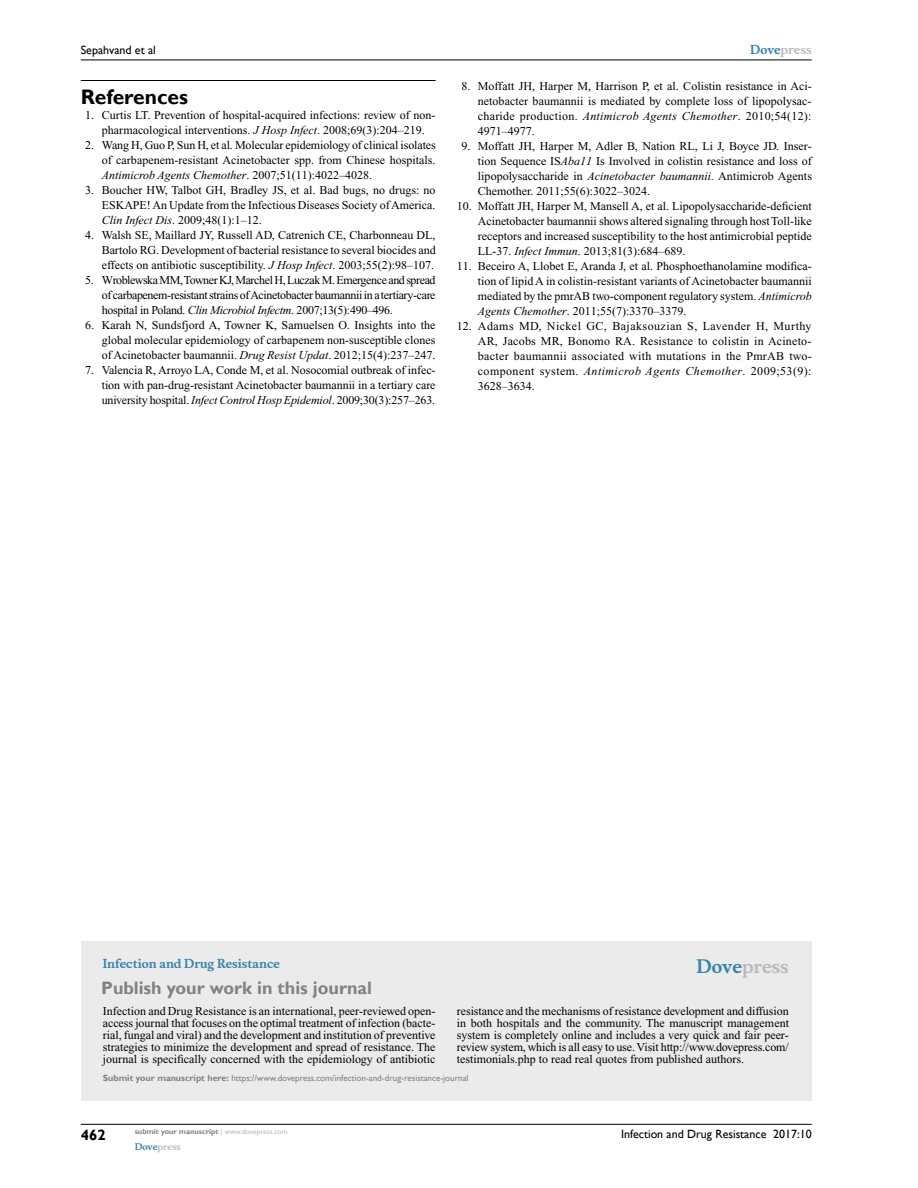
<style>
.page{position:relative;width:918px;height:1188px;background:#fff}
.page>*{position:absolute;margin:0;border:0;box-sizing:border-box;transform-origin:0 0}
.t1{font:700 21px "Gill Sans";color:#000}
.t2{font:700 18px "Gill Sans";color:#808285}
.t3{font:700 18px "Musee";color:#b8babc}
.t4{font:700 15px "Gill Sans";color:#000}
.t5{font:12px/15px "Times New Roman";color:#000;text-align:justify}
.t6{font:12px "Gill Sans";color:#000}
.t7{font:700 12px "Musee";color:#3785ad}
.t8{font:700 12px "Musee";color:#b8babc}
.t9{font:9px "Gill Sans";color:#808285}
.t10{font:700 9px "Musee";color:#b8babc}
.t11{font:700 7.5px "Gill Sans";color:#808285}
.s1{font-style:italic}
.s2{color:#3785ad}
.s3{font-weight:700}
.s4{font-weight:400;color:#b8babc}
</style>
<div class="page">
<div style="left:81px;top:941px;width:731px;height:160px;background:#ebebec"></div>
<hr style="left:81px;top:1124px;width:731px;height:1px;background:#000">
<hr style="left:81px;top:60px;width:731px;height:1px;background:#000">
<hr style="left:81px;top:80px;width:355px;height:1px;background:#000">
<p class="t6" style="left:81px;top:43px;width:77px">Sepahvand et al</p>
<h1 class="t1" style="left:81px;top:84px;width:109px">References</h1>
<p class="t5" style="left:85px;top:107px;width:352px;text-align:center">1. Curtis LT. Prevention of hospital-acquired infections: review of non&shy;pharmacological interventions. <span class="s1">J Hosp Infect</span>. 2008;69(3):204–219.</p>
<p class="t5" style="left:102px;top:137px;width:336px;text-indent:-16px">2. Wang H, Guo P, Sun H, et al. Molecular epidemiology of clinical isolates of carbapenem-resistant Acinetobacter spp. from Chinese hospitals.<br><span class="s1">Antimicrob Agents Chemother</span>. 2007;51(11):4022–4028.</p>
<p class="t5" style="left:102px;top:182px;width:335px;text-indent:-16px">3. Boucher HW, Talbot GH, Bradley JS, et al. Bad bugs, no drugs: no ESKAPE! An Update from the Infectious Diseases Society of America.<br><span class="s1">Clin Infect Dis</span>. 2009;48(1):1–12.</p>
<p class="t5" style="left:102px;top:227px;width:336px;text-indent:-16px">4. Walsh SE, Maillard JY, Russell AD, Catrenich CE, Charbonneau DL, Bartolo RG. Development of bacterial resistance to several biocides and effects on antibiotic susceptibility. <span class="s1">J Hosp Infect</span>. 2003;55(2):98–107.</p>
<p class="t5" style="left:102px;top:272px;width:335px;text-indent:-16px">5. Wroblewska MM, Towner KJ, Marchel H, Luczak M. Emergence and spread of carbapenem-resistant strains of Acinetobacter baumannii in atertiary-care hospital in Poland. <span class="s1">Clin Microbiol Infectm</span>. 2007;13(5):490–496.</p>
<p class="t5" style="left:102px;top:317px;width:335px;text-indent:-16px">6. Karah N, Sundsfjord A, Towner K, Samuelsen O. Insights into the global molecular epidemiology of carbapenem non-susceptible clones of Acinetobacter baumannii. <span class="s1">Drug Resist Updat</span>. 2012;15(4):237–247.</p>
<p class="t5" style="left:102px;top:362px;width:335px;text-indent:-16px">7. Valencia R, Arroyo LA, Conde M, et al. Nosocomial outbreak of infec&shy;tion with pan-drug-resistant Acinetobacter baumannii in a tertiary care university hospital. <span class="s1">Infect Control Hosp Epidemiol</span>. 2009;30(3):257–263.</p>
<p class="t8" style="left:750px;top:43px;width:63px"><span class="s2">Dove</span>press</p>
<p class="t5" style="left:478px;top:79px;width:335px;text-indent:-17px">8. Moffatt JH, Harper M, Harrison P, et al. Colistin resistance in Aci&shy;netobacter baumannii is mediated by complete loss of lipopolysac&shy;charide production. <span class="s1">Antimicrob Agents Chemother</span>. 2010;54(12):<br>4971–4977.</p>
<p class="t5" style="left:478px;top:139px;width:336px;text-indent:-16px">9. Moffatt JH, Harper M, Adler B, Nation RL, Li J, Boyce JD. Inser&shy;tion Sequence IS<span class="s1">Aba11</span> Is Involved in colistin resistance and loss of lipopolysaccharide in <span class="s1">Acinetobacter baumannii.</span> Antimicrob Agents Chemother. 2011;55(6):3022–3024.</p>
<p class="t5" style="left:478px;top:199px;width:335px;text-indent:-21px">10. Moffatt JH, Harper M, Mansell A, et al. Lipopolysaccharide-deficient Acinetobacter baumannii shows altered signaling through host Toll-like receptors and increased susceptibility to the host antimicrobial peptide LL-37. <span class="s1">Infect Immun</span>. 2013;81(3):684–689.</p>
<p class="t5" style="left:478px;top:259px;width:335px;text-indent:-21px">11. Beceiro A, Llobet E, Aranda J, et al. Phosphoethanolamine modifica&shy;tion of lipid A in colistin-resistant variants of Acinetobacter baumannii mediated by the pmrAB two-component regulatory system. <span class="s1">Antimicrob Agents Chemother</span>. 2011;55(7):3370–3379.</p>
<p class="t5" style="left:478px;top:319px;width:335px;text-indent:-21px">12. Adams MD, Nickel GC, Bajaksouzian S, Lavender H, Murthy AR, Jacobs MR, Bonomo RA. Resistance to colistin in Acineto&shy;bacter baumannii associated with mutations in the PmrAB two&shy;component system. <span class="s1">Antimicrob Agents Chemother</span>. 2009;53(9):<br>3628–3634.</p>
<p class="t7" style="left:103px;top:956px;width:179px">Infection and Drug Resistance</p>
<h2 class="t2" style="left:101px;top:977px;width:272px">Publish your work in this journal</h2>
<h2 class="t3" style="left:697px;top:955px;width:94px"><span class="s2">Dove</span>press</h2>
<p class="t5" style="left:103px;top:1005px;width:334px;line-height:12px">Infection and Drug Resistance is an international, peer-reviewed open&shy;access journal that focuses on the optimal treatment of infection (bacte&shy;rial, fungal and viral) and the development and institution of preventive strategies to minimize the development and spread of resistance. The journal is specifically concerned with the epidemiology of antibiotic</p>
<p class="t5" style="left:457px;top:1005px;width:334px;line-height:12px">resistance and the mechanisms of resistance development and diffusion in both hospitals and the community. The manuscript management system is completely online and includes a very quick and fair peer&shy;review system, which is all easy to use. Visit http://www.dovepress.com/ testimonials.php to read real quotes from published authors.</p>
<p class="t9" style="left:103px;top:1072px;width:367px"><span class="s3">Submit your manuscript here:</span> https://www.dovepress.com/infection-and-drug-resistance-journal</p>
<p class="t4" style="left:81px;top:1126px;width:26px">462</p>
<p class="t11" style="left:135px;top:1127px;width:154px">submit your manuscript <span class="s4">| www.dovepress.com</span></p>
<p class="t10" style="left:135px;top:1141px;width:48px"><span class="s2">Dove</span>press</p>
<p class="t6" style="left:621px;top:1127px;width:192px">Infection and Drug Resistance 2017:10</p>
</div>
